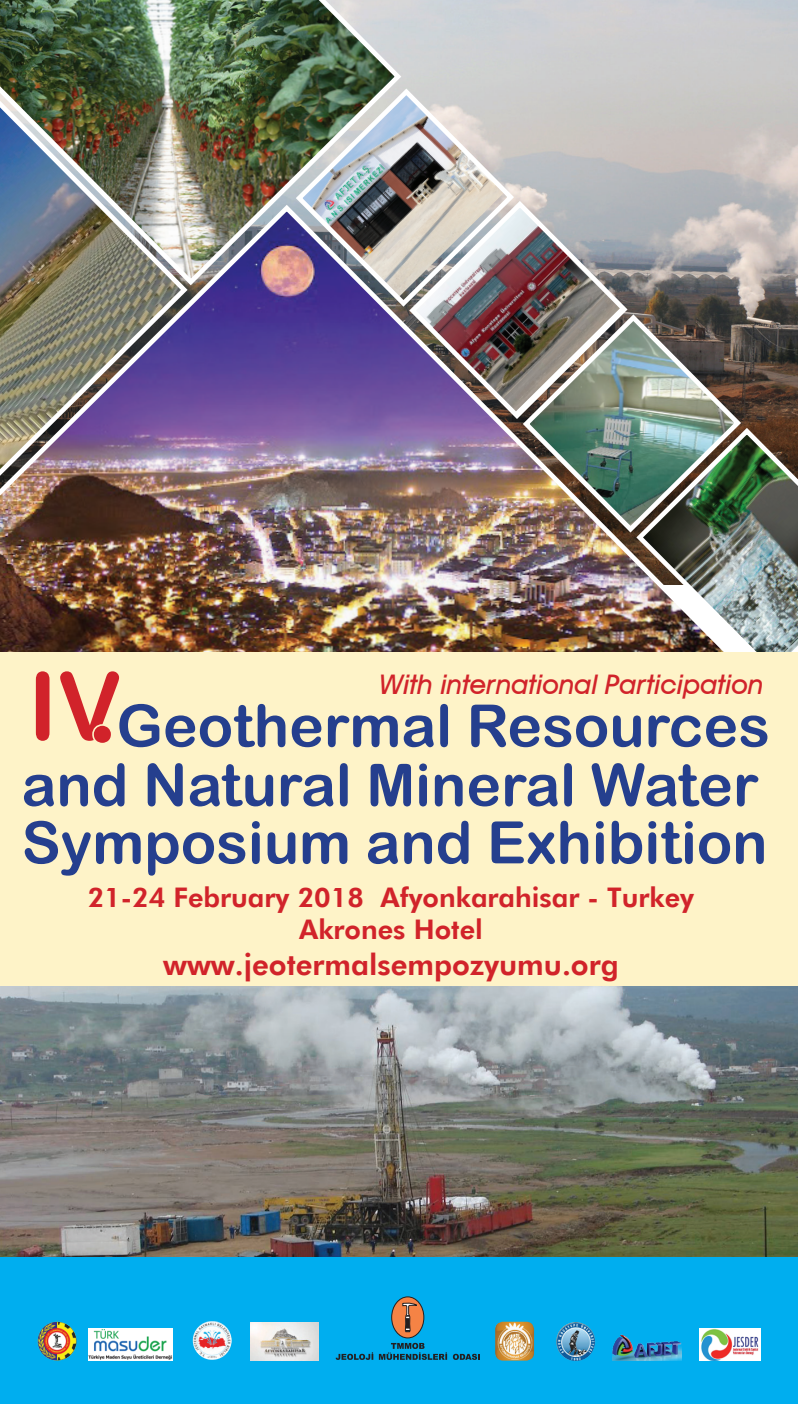
<style>
.page{position:relative;width:798px;height:1404px;background:#fff}
.page>*{position:absolute;margin:0;border:0;box-sizing:border-box;transform-origin:0 0}
.t1{font:93.83px "Arial Rounded MT Bold";color:#d1232a}
.t2{font:58.5px/57.6px "Arial Rounded MT Bold";color:#253f8e}
.t3{font:800 29.25px "Futura BT";color:#d1232a}
.t4{font:800 27px/32.4px "Futura BT";color:#d1232a;text-align:center}
.t5{font:italic 500 27px "Avant Garde IT Cby BT";color:#d1232a}
</style>
<div class="page">
<img style="left:0;top:201px;width:797px;height:451px">
<div style="left:0;top:652px;width:797px;height:427px;background:#fef3c8"></div>
<img style="left:0;top:288px;width:191px;height:218px">
<svg style="left:292px;top:85px;width:225px;height:225px"></svg>
<svg style="left:406px;top:197px;width:224px;height:225px"></svg>
<img style="left:412px;top:204px;width:385px;height:448px">
<img style="left:519px;top:311px;width:225px;height:225px">
<img style="left:0;top:0;width:404px;height:288px">
<img style="left:0;top:986px;width:797px;height:271px">
<div style="left:0;top:1257px;width:797px;height:146px;background:#00aeef"></div>
<img style="left:193px;top:1320px;width:38px;height:39px;border-radius:19px">
<div style="left:391px;top:1296px;width:32px;height:41px;background:#f58345;border-radius:50%"></div>
<div style="left:391px;top:1296px;width:33px;height:41px;border:1px solid #231f20;border-radius:50%"></div>
<svg style="left:402px;top:1301px;width:15px;height:30px"></svg>
<svg style="left:335px;top:1352px;width:38px;height:7px"></svg>
<svg style="left:379px;top:1342px;width:100px;height:17px"></svg>
<img style="left:612px;top:1334px;width:69px;height:26px">
<img style="left:699px;top:1328px;width:61px;height:32px">
<img style="left:88px;top:1328px;width:84px;height:32px">
<img style="left:251px;top:1322px;width:67px;height:38px">
<img style="left:495px;top:1321px;width:39px;height:39px">
<img style="left:38px;top:1321px;width:39px;height:39px;border-radius:19px">
<img style="left:556px;top:1321px;width:39px;height:39px;border-radius:19px">
<svg style="left:93px;top:725px;width:18px;height:18px"></svg>
<h1 class="t1" style="left:28px;top:650px;width:95px">IV</h1>
<p class="t2" style="left:22px;top:755px;width:747px">and Natural Mineral Water<br>Symposium and Exhibition</p>
<p class="t5" style="left:379px;top:667px;width:385px">With international Participation</p>
<p class="t2" style="left:116px;top:696px;width:654px">Geothermal Resources</p>
<p class="t4" style="left:88px;top:880px;width:607px">21-24 February 2018 Afyonkarahisar - Turkey<br>Akrones Hotel</p>
<p class="t3" style="left:163px;top:946px;width:457px">www.jeotermalsempozyumu.org</p>
</div>
